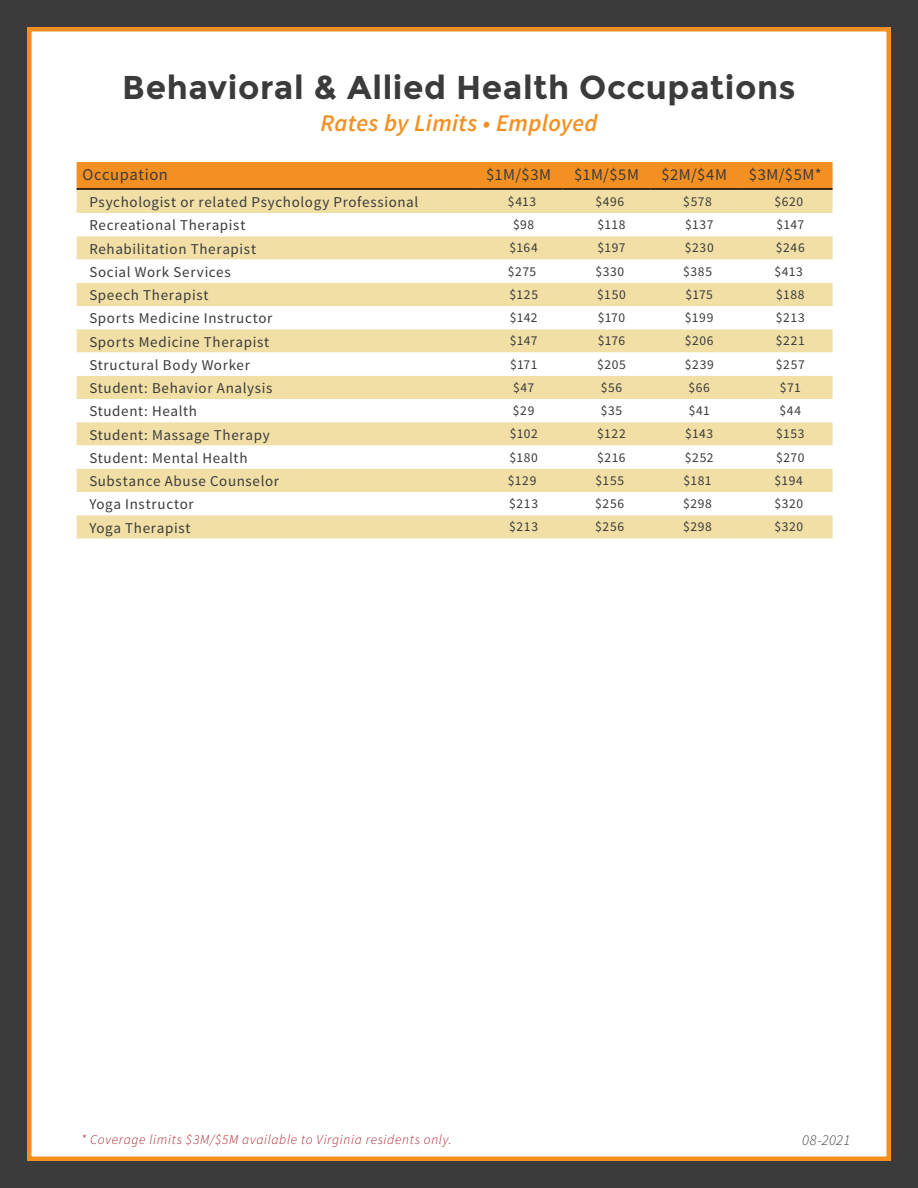
<style>
.page{position:relative;width:918px;height:1188px;background:#3b3b3b}
.page>*{position:absolute;margin:0;border:0;box-sizing:border-box;transform-origin:0 0}
.t1{font:700 33px "Montserrat";letter-spacing:.015em;color:#3b3b3b}
.t2{font:italic 600 24px "Source Sans Pro";letter-spacing:.015em;color:#f49022}
.t3{font:16.5px "Source Sans Pro";letter-spacing:.03em;color:#3b3b3b}
.t4{font:15px "Source Sans Pro";letter-spacing:.045em;color:#3b3b3b}
.t5{font:italic 300 15px "Source Sans Pro";letter-spacing:.025em;color:#3b3b3b}
.t6{font:13.5px "Source Sans Pro";letter-spacing:.045em;color:#3b3b3b}
.t7{font:italic 300 13.5px "Source Sans Pro";letter-spacing:.05em;color:#ab1f26}
</style>
<div class="page">
<div style="left:27px;top:27px;width:864px;height:1134px;background:#fff;border:4px solid #f49022"></div>
<div style="left:77px;top:162px;width:756px;height:26px;background:#f49022"></div>
<div style="left:77px;top:190px;width:756px;height:348px;background:#f1dfa6"></div>
<svg style="left:77px;top:213px;width:756px;height:302px"></svg>
<hr style="left:77px;top:188px;width:398px;height:2px;background:#000">
<hr style="left:475px;top:188px;width:88px;height:2px;background:#000">
<hr style="left:563px;top:188px;width:87px;height:2px;background:#000">
<hr style="left:650px;top:188px;width:88px;height:2px;background:#000">
<hr style="left:738px;top:188px;width:95px;height:2px;background:#000">
<h1 class="t1" style="left:122px;top:68px;width:675px">Behavioral &amp; Allied Health Occupations</h1>
<h2 class="t2" style="left:320px;top:108px;width:279px">Rates by Limits • Employed</h2>
<p class="t3" style="left:83px;top:165px;width:87px">Occupation</p>
<p class="t3" style="left:486px;top:165px;width:66px">$1M/$3M</p>
<p class="t3" style="left:574px;top:165px;width:66px">$1M/$5M</p>
<p class="t3" style="left:661px;top:165px;width:67px">$2M/$4M</p>
<p class="t3" style="left:749px;top:165px;width:75px">$3M/$5M*</p>
<p class="t4" style="left:89px;top:193px;width:331px">Psychologist or related Psychology Professional</p>
<p class="t6" style="left:508px;top:193px;width:30px">$413</p>
<p class="t6" style="left:595px;top:193px;width:30px">$496</p>
<p class="t6" style="left:683px;top:193px;width:30px">$578</p>
<p class="t6" style="left:774px;top:193px;width:30px">$620</p>
<p class="t4" style="left:89px;top:216px;width:158px">Recreational Therapist</p>
<p class="t6" style="left:513px;top:216px;width:23px">$98</p>
<p class="t6" style="left:597px;top:216px;width:30px">$118</p>
<p class="t6" style="left:685px;top:216px;width:30px">$137</p>
<p class="t6" style="left:776px;top:216px;width:29px">$147</p>
<p class="t4" style="left:89px;top:239px;width:168px">Rehabilitation Therapist</p>
<p class="t6" style="left:510px;top:240px;width:30px">$164</p>
<p class="t6" style="left:597px;top:240px;width:30px">$197</p>
<p class="t6" style="left:685px;top:240px;width:31px">$230</p>
<p class="t6" style="left:776px;top:240px;width:30px">$246</p>
<p class="t4" style="left:89px;top:262px;width:143px">Social Work Services</p>
<p class="t6" style="left:508px;top:263px;width:30px">$275</p>
<p class="t6" style="left:595px;top:263px;width:30px">$330</p>
<p class="t6" style="left:683px;top:263px;width:31px">$385</p>
<p class="t6" style="left:774px;top:263px;width:30px">$413</p>
<p class="t4" style="left:89px;top:286px;width:121px">Speech Therapist</p>
<p class="t6" style="left:509px;top:286px;width:30px">$125</p>
<p class="t6" style="left:597px;top:286px;width:30px">$150</p>
<p class="t6" style="left:686px;top:286px;width:29px">$175</p>
<p class="t6" style="left:776px;top:286px;width:30px">$188</p>
<p class="t4" style="left:89px;top:309px;width:185px">Sports Medicine Instructor</p>
<p class="t6" style="left:510px;top:309px;width:29px">$142</p>
<p class="t6" style="left:598px;top:309px;width:29px">$170</p>
<p class="t6" style="left:685px;top:309px;width:30px">$199</p>
<p class="t6" style="left:776px;top:309px;width:30px">$213</p>
<p class="t4" style="left:89px;top:332px;width:181px">Sports Medicine Therapist</p>
<p class="t6" style="left:510px;top:333px;width:29px">$147</p>
<p class="t6" style="left:598px;top:333px;width:29px">$176</p>
<p class="t6" style="left:685px;top:333px;width:30px">$206</p>
<p class="t6" style="left:776px;top:333px;width:30px">$221</p>
<p class="t4" style="left:89px;top:355px;width:162px">Structural Body Worker</p>
<p class="t6" style="left:510px;top:356px;width:29px">$171</p>
<p class="t6" style="left:597px;top:356px;width:30px">$205</p>
<p class="t6" style="left:685px;top:356px;width:30px">$239</p>
<p class="t6" style="left:776px;top:356px;width:30px">$257</p>
<p class="t4" style="left:89px;top:379px;width:185px">Student: Behavior Analysis</p>
<p class="t6" style="left:513px;top:379px;width:23px">$47</p>
<p class="t6" style="left:601px;top:379px;width:23px">$56</p>
<p class="t6" style="left:688px;top:379px;width:23px">$66</p>
<p class="t6" style="left:780px;top:379px;width:23px">$71</p>
<p class="t4" style="left:89px;top:402px;width:109px">Student: Health</p>
<p class="t6" style="left:513px;top:402px;width:23px">$29</p>
<p class="t6" style="left:601px;top:402px;width:23px">$35</p>
<p class="t6" style="left:689px;top:402px;width:23px">$41</p>
<p class="t6" style="left:779px;top:402px;width:24px">$44</p>
<p class="t4" style="left:89px;top:425px;width:182px">Student: Massage Therapy</p>
<p class="t6" style="left:510px;top:426px;width:30px">$102</p>
<p class="t6" style="left:597px;top:426px;width:30px">$122</p>
<p class="t6" style="left:685px;top:426px;width:29px">$143</p>
<p class="t6" style="left:776px;top:426px;width:30px">$153</p>
<p class="t4" style="left:89px;top:448px;width:160px">Student: Mental Health</p>
<p class="t6" style="left:509px;top:449px;width:30px">$180</p>
<p class="t6" style="left:597px;top:449px;width:30px">$216</p>
<p class="t6" style="left:685px;top:449px;width:30px">$252</p>
<p class="t6" style="left:776px;top:449px;width:30px">$270</p>
<p class="t4" style="left:89px;top:472px;width:191px">Substance Abuse Counselor</p>
<p class="t6" style="left:508px;top:472px;width:30px">$129</p>
<p class="t6" style="left:596px;top:472px;width:30px">$155</p>
<p class="t6" style="left:684px;top:472px;width:30px">$181</p>
<p class="t6" style="left:774px;top:472px;width:30px">$194</p>
<p class="t4" style="left:89px;top:495px;width:106px">Yoga Instructor</p>
<p class="t6" style="left:509px;top:495px;width:30px">$213</p>
<p class="t6" style="left:595px;top:495px;width:31px">$256</p>
<p class="t6" style="left:683px;top:495px;width:30px">$298</p>
<p class="t6" style="left:774px;top:495px;width:30px">$320</p>
<p class="t4" style="left:89px;top:518px;width:103px">Yoga Therapist</p>
<p class="t6" style="left:509px;top:519px;width:30px">$213</p>
<p class="t6" style="left:595px;top:519px;width:31px">$256</p>
<p class="t6" style="left:683px;top:519px;width:30px">$298</p>
<p class="t6" style="left:774px;top:519px;width:30px">$320</p>
<p class="t7" style="left:81px;top:1131px;width:372px">* Coverage limits $3M/$5M available to Virginia residents only.</p>
<p class="t5" style="left:802px;top:1131px;width:50px">08-2021</p>
</div>
